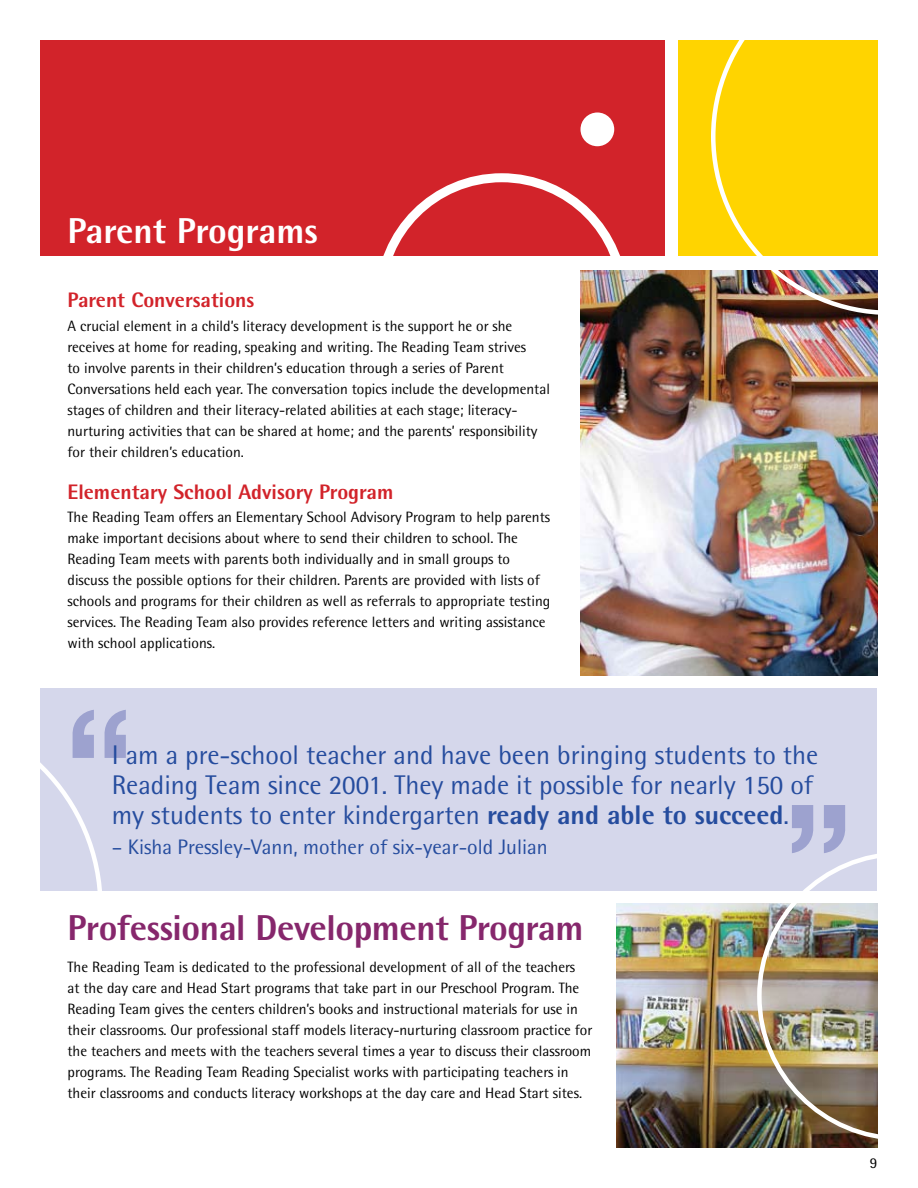
<style>
.page{position:relative;width:918px;height:1188px;background:#fff}
.page>*{position:absolute;margin:0;border:0;box-sizing:border-box;transform-origin:0 0}
.t1{font:700 150px "Helvetica Neue";color:#9da2cf}
.t2{font:800 36px "Rotis Semi Sans";letter-spacing:-.01em;color:#86276c}
.t3{font:800 36px "Rotis Semi Sans";color:#fff}
.t4{font:27px/30px "Rotis Semi Sans";color:#254c9e}
.t5{font:800 21px "Rotis Semi Sans";color:#d2232a}
.t6{font:21px "Rotis Semi Sans";color:#254c9e}
.t7{font:15px/21px "Rotis Semi Sans";color:#000}
.t8{font:15px "Rotis Semi Sans";color:#000}
.s1{font-weight:800}
</style>
<div class="page">
<div style="left:40px;top:40px;width:625px;height:216px;background:#d2232a"></div>
<div style="left:40px;top:688px;width:838px;height:203px;background:#d5d7eb"></div>
<img style="left:617px;top:903px;width:261px;height:245px">
<div style="left:678px;top:40px;width:200px;height:216px;background:#ffd400"></div>
<svg style="left:40px;top:762px;width:62px;height:129px"></svg>
<div style="left:376px;top:173px;width:252px;height:252px;border:9px solid #fff;border-radius:50%"></div>
<div style="left:580px;top:112px;width:34px;height:34px;background:#fff;border-radius:50%"></div>
<img style="left:757px;top:852px;width:121px;height:289px">
<img style="left:581px;top:270px;width:297px;height:405px">
<svg style="left:711px;top:40px;width:167px;height:275px"></svg>
<h2 class="t3" style="left:68px;top:208px;width:252px">Parent Programs</h2>
<h3 class="t5" style="left:68px;top:286px;width:188px">Parent Conversations</h3>
<p class="t7" style="left:68px;top:315px;width:484px">A crucial element in a child’s literacy development is the support he or she receives at home for reading, speaking and writing. The Reading Team strives<br>to involve parents in their children’s education through a series of Parent Conversations held each year. The conversation topics include the developmental stages of children and their literacy-related abilities at each stage; literacy&shy;nurturing activities that can be shared at home; and the parents’ responsibility for their children’s education.</p>
<h3 class="t5" style="left:68px;top:478px;width:327px">Elementary School Advisory Program</h3>
<p class="t7" style="left:68px;top:507px;width:484px">The Reading Team offers an Elementary School Advisory Program to help parents make important decisions about where to send their children to school. The Reading Team meets with parents both individually and in small groups to discuss the possible options for their children. Parents are provided with lists of schools and programs for their children as well as referrals to appropriate testing services. The Reading Team also provides reference letters and writing assistance with school applications.</p>
<h1 class="t1" style="left:64px;top:671px;width:71px">“</h1>
<h3 class="t4" style="left:112px;top:740px;width:708px">I am a pre-school teacher and have been bringing students to the<br>Reading Team since 2001. They made it possible for nearly 150 of my students to enter kindergarten <span class="s1">ready and able to succeed</span>.</h3>
<h3 class="t6" style="left:112px;top:835px;width:438px">– Kisha Pressley-Vann, mother of six-year-old Julian</h3>
<h1 class="t1" style="left:784px;top:766px;width:71px">”</h1>
<h2 class="t2" style="left:68px;top:905px;width:517px">Professional Development Program</h2>
<p class="t7" style="left:68px;top:956px;width:526px">The Reading Team is dedicated to the professional development of all of the teachers<br>at the day care and Head Start programs that take part in our Preschool Program. The Reading Team gives the centers children’s books and instructional materials for use in their classrooms. Our professional staff models literacy-nurturing classroom practice for the teachers and meets with the teachers several times a year to discuss their classroom programs. The Reading Team Reading Specialist works with participating teachers in their classrooms and conducts literacy workshops at the day care and Head Start sites.</p>
<p class="t8" style="left:870px;top:1154px;width:9px">9</p>
</div>
